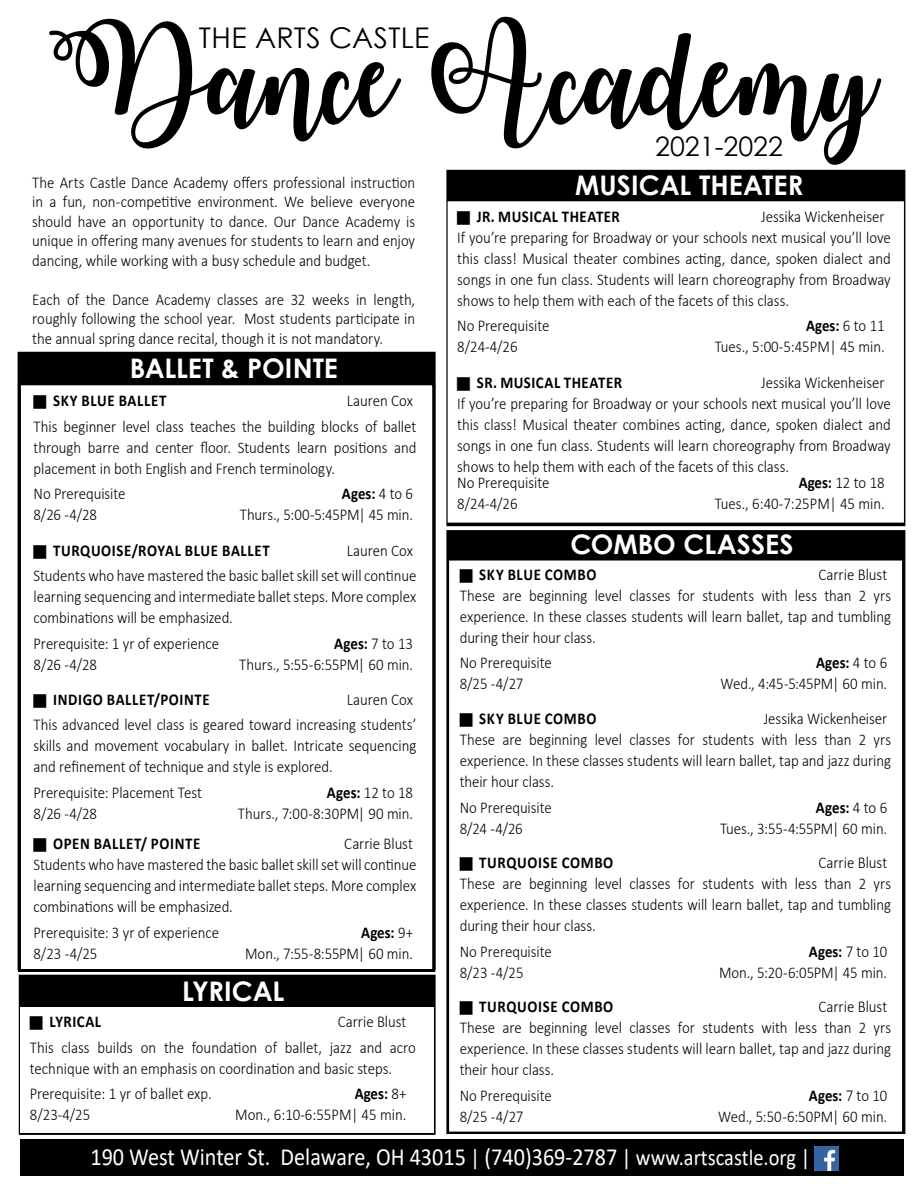
<style>
.page{position:relative;width:918px;height:1188px;background:#fff}
.page>*{position:absolute;margin:0;border:0;box-sizing:border-box;transform-origin:0 0}
.t1{font:104.55px "Watermelon Script Demo";color:#000}
.t2{font:28.5px "Century Gothic";letter-spacing:.01em;color:#000}
.t3{font:700 27px "Century Gothic";color:#fff}
.t4{font:26.85px "Century Gothic";color:#000}
.t5{font:24.6px "Calibri";color:#fff;scale:.9 1}
.t6{font:300 16.5px/21px "Calibri";color:#000;scale:.9 1}
.t7{font:700 16.5px "Calibri";letter-spacing:.04em;color:#000;scale:.9 1}
.s1{font-weight:300}
.s2{font-weight:700}
.s3{font-size:22.8px}
</style>
<div class="page">
<div style="left:20px;top:1140px;width:884px;height:36px;background:#000"></div>
<img style="left:815px;top:1146px;width:24px;height:24px">
<div style="left:18px;top:352px;width:418px;height:618px;background:#000;border:3px solid #000"></div>
<div style="left:18px;top:382px;width:417px;height:590px;background:#fff;border:3px solid #000"></div>
<div style="left:19px;top:975px;width:417px;height:160px;background:#000;border:3px solid #000"></div>
<div style="left:20px;top:1008px;width:414px;height:125px;background:#fff"></div>
<div style="left:446px;top:530px;width:459px;height:604px;background:#000;border:3px solid #000"></div>
<div style="left:449px;top:561px;width:453px;height:571px;background:#fff;border:3px solid #fff"></div>
<div style="left:446px;top:170px;width:459px;height:356px;background:#000;border:3px solid #000"></div>
<div style="left:448px;top:201px;width:456px;height:322px;background:#fff;border:3px solid #fff"></div>
<h1 class="t1" style="left:49px;top:16px;width:829px">Dance Academy</h1>
<p class="t6" style="left:32px;top:172px;width:427px;line-height:19.5px;text-align:justify">The Arts Castle Dance Academy offers professional instruction in a fun, non-competitive environment. We believe everyone should have an opportunity to dance. Our Dance Academy is unique in offering many avenues for students to learn and enjoy dancing, while working with a busy schedule and budget.</p>
<p class="t6" style="left:32px;top:290px;width:427px;line-height:19.5px;text-align:justify">Each of the Dance Academy classes are 32 weeks in length, roughly following the school year. Most students participate in the annual spring dance recital, though it is not mandatory.</p>
<h3 class="t3" style="left:130px;top:348px;width:210px">BALLET &amp; POINTE</h3>
<p class="t7" style="left:53px;top:389px;width:128px">SKY BLUE BALLET</p>
<h2 class="t2" style="left:199px;top:18px;width:229px">the ARTS CASTLE</h2>
<h3 class="t4" style="left:655px;top:128px;width:129px">2021-2022</h3>
<h3 class="t3" style="left:575px;top:165px;width:230px">MUSICAL THEATER</h3>
<p class="t6" style="left:457px;top:206px;width:483px;text-indent:304px">Jessika Wickenheiser If you’re preparing for Broadway or your schools next musical you’ll love this class! Musical theater combines acting, dance, spoken dialect and songs in one fun class. Students will learn choreography from Broadway shows to help them with each of the facets of this class.</p>
<p class="t6" style="left:457px;top:315px;width:104px">No Prerequisite</p>
<p class="t7" style="left:806px;top:314px;width:89px">AGES: <span class="s1">6 to 11</span></p>
<p class="t6" style="left:457px;top:336px;width:69px">8/24-4/26</p>
<p class="t6" style="left:715px;top:336px;width:190px">Tues., 5:00-5:45PM| 45 min.</p>
<p class="t7" style="left:477px;top:370px;width:163px">SR. MUSICAL THEATER</p>
<p class="t7" style="left:477px;top:205px;width:161px">JR. MUSICAL THEATER</p>
<p class="t6" style="left:457px;top:371px;width:483px;text-indent:304px">Jessika Wickenheiser If you’re preparing for Broadway or your schools next musical you’ll love this class! Musical theater combines acting, dance, spoken dialect and songs in one fun class. Students will learn choreography from Broadway shows to help them with each of the facets of this class.</p>
<p class="t6" style="left:457px;top:472px;width:104px">No Prerequisite</p>
<p class="t6" style="left:799px;top:472px;width:97px"><span class="s2">AGES:</span> 12 to 18</p>
<p class="t6" style="left:457px;top:493px;width:69px">8/24-4/26</p>
<p class="t6" style="left:715px;top:493px;width:191px">Tues., 6:40-7:25PM| 45 min.</p>
<p class="t6" style="left:34px;top:388px;width:427px;line-height:25.5px;text-align:right">Lauren Cox<br>This beginner level class teaches the building blocks of ballet</p>
<p class="t6" style="left:34px;top:437px;width:427px">through barre and center floor. Students learn positions and placement in both English and French terminology.</p>
<p class="t6" style="left:34px;top:483px;width:104px">No Prerequisite</p>
<p class="t7" style="left:342px;top:482px;width:81px">AGES: <span class="s1">4 to 6</span></p>
<p class="t6" style="left:34px;top:504px;width:72px">8/26 -4/28</p>
<p class="t6" style="left:240px;top:504px;width:194px">Thurs., 5:00-5:45PM| 45 min.</p>
<p class="t7" style="left:53px;top:538px;width:242px">TURQUOISE/ROYAL BLUE BALLET</p>
<h3 class="t3" style="left:570px;top:524px;width:225px">COMBO CLASSES</h3>
<p class="t7" style="left:479px;top:562px;width:131px">SKY BLUE COMBO</p>
<p class="t6" style="left:34px;top:537px;width:427px;line-height:25.5px;text-align:right">Lauren Cox<br>Students who have mastered the basic ballet skill set will continue</p>
<p class="t6" style="left:34px;top:586px;width:427px">learning sequencing and intermediate ballet steps. More complex combinations will be emphasized.</p>
<p class="t6" style="left:34px;top:632px;width:208px">Prerequisite: 1 yr of experience</p>
<p class="t7" style="left:334px;top:631px;width:89px">AGES: <span class="s1">7 to 13</span></p>
<p class="t6" style="left:34px;top:653px;width:72px">8/26 -4/28</p>
<p class="t6" style="left:239px;top:653px;width:195px">Thurs., 5:55-6:55PM| 60 min.</p>
<p class="t7" style="left:53px;top:688px;width:176px">INDIGO BALLET/POINTE</p>
<p class="t6" style="left:460px;top:563px;width:481px;text-indent:359px">Carrie Blust These are beginning level classes for students with less than 2 yrs experience. In these classes students will learn ballet, tap and tumbling during their hour class.</p>
<p class="t6" style="left:460px;top:652px;width:104px">No Prerequisite</p>
<p class="t7" style="left:816px;top:651px;width:81px">AGES: <span class="s1">4 to 6</span></p>
<p class="t6" style="left:460px;top:673px;width:72px">8/25 -4/27</p>
<p class="t6" style="left:720px;top:673px;width:187px">Wed., 4:45-5:45PM| 60 min.</p>
<p class="t7" style="left:479px;top:707px;width:131px">SKY BLUE COMBO</p>
<p class="t6" style="left:34px;top:686px;width:427px;line-height:25.5px;text-align:right">Lauren Cox<br>This advanced level class is geared toward increasing students’</p>
<p class="t6" style="left:34px;top:735px;width:427px">skills and movement vocabulary in ballet. Intricate sequencing and refinement of technique and style is explored.</p>
<p class="t6" style="left:34px;top:782px;width:189px">Prerequisite: Placement Test</p>
<p class="t6" style="left:327px;top:782px;width:97px"><span class="s2">AGES:</span> 12 to 18</p>
<p class="t6" style="left:34px;top:803px;width:72px">8/26 -4/28</p>
<p class="t6" style="left:238px;top:803px;width:196px">Thurs., 7:00-8:30PM| 90 min.</p>
<p class="t7" style="left:53px;top:832px;width:165px">OPEN BALLET/ POINTE</p>
<p class="t6" style="left:460px;top:708px;width:481px;text-indent:304px">Jessika Wickenheiser These are beginning level classes for students with less than 2 yrs experience. In these classes students will learn ballet, tap and jazz during their hour class.</p>
<p class="t6" style="left:460px;top:797px;width:104px">No Prerequisite</p>
<p class="t7" style="left:816px;top:796px;width:81px">AGES: <span class="s1">4 to 6</span></p>
<p class="t6" style="left:460px;top:818px;width:72px">8/24 -4/26</p>
<p class="t6" style="left:720px;top:818px;width:187px">Tues., 3:55-4:55PM| 60 min.</p>
<p class="t7" style="left:479px;top:851px;width:150px">TURQUOISE COMBO</p>
<p class="t6" style="left:34px;top:833px;width:427px;text-indent:311px">Carrie Blust Students who have mastered the basic ballet skill set will continue learning sequencing and intermediate ballet steps. More complex combinations will be emphasized.</p>
<p class="t6" style="left:34px;top:922px;width:208px">Prerequisite: 3 yr of experience</p>
<p class="t7" style="left:361px;top:921px;width:59px">AGES: <span class="s1">9+</span></p>
<p class="t6" style="left:34px;top:943px;width:73px">8/23 -4/25</p>
<p class="t6" style="left:245px;top:943px;width:188px">Mon., 7:55-8:55PM| 60 min.</p>
<h3 class="t3" style="left:182px;top:970px;width:104px">LYRICAL</h3>
<p class="t7" style="left:49px;top:1010px;width:59px">LYRICAL</p>
<p class="t6" style="left:460px;top:852px;width:481px;text-indent:359px">Carrie Blust These are beginning level classes for students with less than 2 yrs experience. In these classes students will learn ballet, tap and tumbling during their hour class.</p>
<p class="t6" style="left:460px;top:941px;width:104px">No Prerequisite</p>
<p class="t7" style="left:809px;top:940px;width:89px">AGES: <span class="s1">7 to 10</span></p>
<p class="t6" style="left:460px;top:962px;width:73px">8/23 -4/25</p>
<p class="t6" style="left:719px;top:962px;width:188px">Mon., 5:20-6:05PM| 45 min.</p>
<p class="t7" style="left:479px;top:995px;width:150px">TURQUOISE COMBO</p>
<p class="t6" style="left:460px;top:996px;width:481px;text-indent:359px">Carrie Blust These are beginning level classes for students with less than 2 yrs experience. In these classes students will learn ballet, tap and jazz during their hour class.</p>
<p class="t6" style="left:460px;top:1085px;width:104px">No Prerequisite</p>
<p class="t7" style="left:809px;top:1084px;width:89px">AGES: <span class="s1">7 to 10</span></p>
<p class="t6" style="left:460px;top:1106px;width:72px">8/25 -4/27</p>
<p class="t6" style="left:718px;top:1106px;width:189px">Wed., 5:50-6:50PM| 60 min.</p>
<p class="t6" style="left:30px;top:1009px;width:430px;line-height:25.5px;text-indent:308px">Carrie Blust<br>This class builds on the foundation of ballet, jazz and acro</p>
<p class="t6" style="left:30px;top:1055px;width:404px;line-height:25.5px">technique with an emphasis on coordination and basic steps.<br>Prerequisite: 1 yr of ballet exp.</p>
<p class="t7" style="left:355px;top:1082px;width:59px">AGES: <span class="s1">8+</span></p>
<p class="t6" style="left:30px;top:1104px;width:69px">8/23-4/25</p>
<p class="t6" style="left:235px;top:1104px;width:192px">Mon., 6:10-6:55PM| 45 min.</p>
<h3 class="t5" style="left:90px;top:1139px;width:801px">190 West Winter St. Delaware, OH 43015 <span class="s3">|</span> (740)369-2787 <span class="s3">| www.artscastle.org |</span></h3>
</div>
